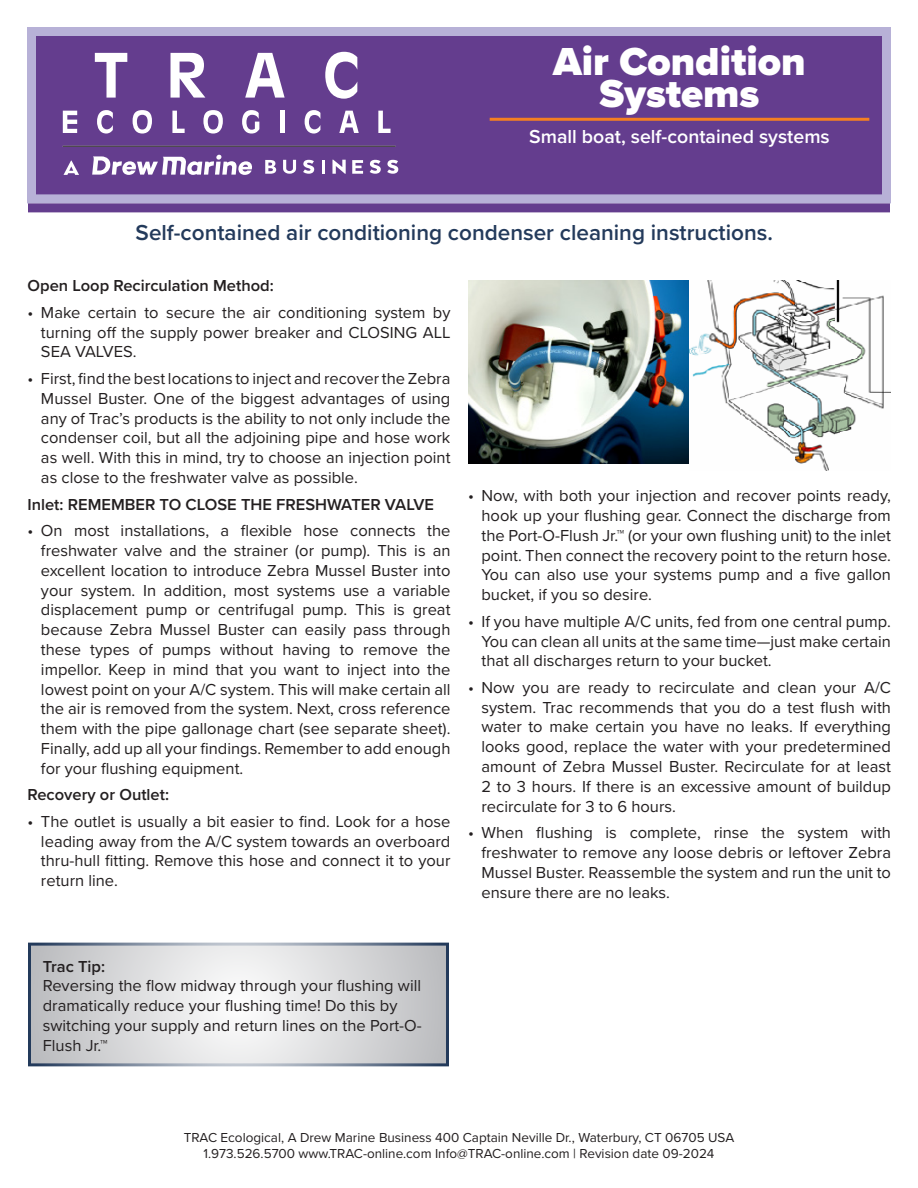
<style>
.page{position:relative;width:918px;height:1188px;background:#fff}
.page>*{position:absolute;margin:0;border:0;box-sizing:border-box;transform-origin:0 0}
.Paragraph_Style_1{font:900 40.5px/31.5px "Proxima Nova";color:#fff;text-align:center}
.t1{font:600 22.5px "Proxima Nova";color:#233a5b}
.Paragraph_Style_1-2{font:600 19.5px "Proxima Nova";color:#fff}
.t2{font:16.5px/19.8px "Proxima Nova";color:#231f20;text-align:justify}
.t3{font:600 16.5px "Proxima Nova";color:#231f20}
.t4{font:13.5px "Proxima Nova";color:#231f20}
</style>
<div class="page">
<div style="left:27px;top:27px;width:864px;height:176px;background:#643d8e;border:9px solid #b7b1d7"></div>
<div style="left:28px;top:203px;width:862px;height:9px;background:#643d8e"></div>
<hr style="left:490px;top:118px;width:379px;height:3px;background:#f57f21">
<svg style="left:95px;top:53px;width:32px;height:45px"></svg>
<svg style="left:171px;top:53px;width:34px;height:45px"></svg>
<svg style="left:245px;top:53px;width:40px;height:45px"></svg>
<svg style="left:325px;top:52px;width:32px;height:47px"></svg>
<svg style="left:63px;top:111px;width:14px;height:22px"></svg>
<svg style="left:97px;top:110px;width:16px;height:24px"></svg>
<svg style="left:133px;top:110px;width:19px;height:24px"></svg>
<svg style="left:172px;top:111px;width:13px;height:22px"></svg>
<svg style="left:203px;top:110px;width:20px;height:24px"></svg>
<svg style="left:242px;top:110px;width:17px;height:24px"></svg>
<div style="left:280px;top:111px;width:5px;height:22px;background:#fff"></div>
<svg style="left:305px;top:110px;width:15px;height:24px"></svg>
<svg style="left:339px;top:111px;width:20px;height:22px"></svg>
<svg style="left:378px;top:111px;width:13px;height:22px"></svg>
<hr style="left:63px;top:146px;width:333px;height:1px;background:#231f20">
<svg style="left:92px;top:155px;width:160px;height:20px"></svg>
<svg style="left:64px;top:161px;width:15px;height:14px"></svg>
<svg style="left:265px;top:160px;width:11px;height:14px"></svg>
<svg style="left:283px;top:160px;width:13px;height:14px"></svg>
<hr style="left:322px;top:160px;width:3px;height:14px;background:#fff">
<svg style="left:352px;top:160px;width:11px;height:14px"></svg>
<svg style="left:370px;top:160px;width:11px;height:14px"></svg>
<svg style="left:303px;top:160px;width:11px;height:14px"></svg>
<svg style="left:387px;top:160px;width:11px;height:14px"></svg>
<svg style="left:332px;top:160px;width:14px;height:14px"></svg>
<svg style="left:28px;top:943px;width:421px;height:123px;background:#d3d5d7"></svg>
<img style="left:468px;top:281px;width:221px;height:183px">
<img style="left:689px;top:281px;width:202px;height:189px">
<p class="Paragraph_Style_1" style="left:553px;top:46px;width:254px">Air Condition<br>Systems</p>
<p class="Paragraph_Style_1-2" style="left:529px;top:122px;width:302px">Small boat, self-contained systems</p>
<p class="t1" style="left:136px;top:215px;width:639px">Self-contained air conditioning condenser cleaning instructions.</p>
<p class="t3" style="left:27px;top:274px;width:248px">Open Loop Recirculation Method:</p>
<p class="t2" style="left:41px;top:302px;width:411px;text-indent:-14px">• Make certain to secure the air conditioning system by turning off the supply power breaker and CLOSING ALL SEA VALVES.</p>
<p class="t2" style="left:41px;top:368px;width:411px;text-indent:-14px">• First, find the best locations to inject and recover the Zebra Mussel Buster. One of the biggest advantages of using any of Trac’s products is the ability to not only include the condenser coil, but all the adjoining pipe and hose work as well. With this in mind, try to choose an injection point as close to the freshwater valve as possible.</p>
<p class="t3" style="left:27px;top:492px;width:408px">Inlet: REMEMBER TO CLOSE THE FRESHWATER VALVE</p>
<p class="t2" style="left:41px;top:520px;width:411px;text-indent:-14px">• On most installations, a flexible hose connects the freshwater valve and the strainer (or pump). This is an excellent location to introduce Zebra Mussel Buster into your system. In addition, most systems use a variable displacement pump or centrifugal pump. This is great because Zebra Mussel Buster can easily pass through these types of pumps without having to remove the impellor. Keep in mind that you want to inject into the lowest point on your A/C system. This will make certain all the air is removed from the system. Next, cross reference them with the pipe gallonage chart (see separate sheet).<br>Finally, add up all your findings. Remember to add enough for your flushing equipment.</p>
<p class="t3" style="left:27px;top:782px;width:143px">Recovery or Outlet:</p>
<p class="t2" style="left:41px;top:811px;width:411px;text-indent:-14px">• The outlet is usually a bit easier to find. Look for a hose leading away from the A/C system towards an overboard thru-hull fitting. Remove this hose and connect it to your return line.</p>
<p class="t2" style="left:482px;top:485px;width:411px;text-indent:-14px">• Now, with both your injection and recover points ready, hook up your flushing gear. Connect the discharge from the Port-O-Flush Jr.™ (or your own flushing unit) to the inlet point. Then connect the recovery point to the return hose.<br>You can also use your systems pump and a five gallon bucket, if you so desire.</p>
<p class="t2" style="left:482px;top:611px;width:411px;text-indent:-14px">• If you have multiple A/C units, fed from one central pump.<br>You can clean all units at the same time—just make certain that all discharges return to your bucket.</p>
<p class="t2" style="left:482px;top:677px;width:411px;text-indent:-14px">• Now you are ready to recirculate and clean your A/C system. Trac recommends that you do a test flush with water to make certain you have no leaks. If everything looks good, replace the water with your predetermined amount of Zebra Mussel Buster. Recirculate for at least 2 to 3 hours. If there is an excessive amount of buildup recirculate for 3 to 6 hours.</p>
<p class="t2" style="left:482px;top:822px;width:411px;text-indent:-14px">• When flushing is complete, rinse the system with freshwater to remove any loose debris or leftover Zebra Mussel Buster. Reassemble the system and run the unit to ensure there are no leaks.</p>
<p class="t3" style="left:43px;top:954px;width:64px">Trac Tip:</p>
<p class="t2" style="left:43px;top:975px;width:380px;text-align:left">Reversing the flow midway through your flushing will dramatically reduce your flushing time! Do this by switching your supply and return lines on the Port-O-Flush Jr.™</p>
<p class="t4" style="left:184px;top:1127px;width:552px">TRAC Ecological, A Drew Marine Business 400 Captain Neville Dr., Waterbury, CT 06705 USA</p>
<p class="t4" style="left:203px;top:1143px;width:513px">1.973.526.5700 www.TRAC-online.com Info@TRAC-online.com | Revision date 09-2024</p>
</div>
